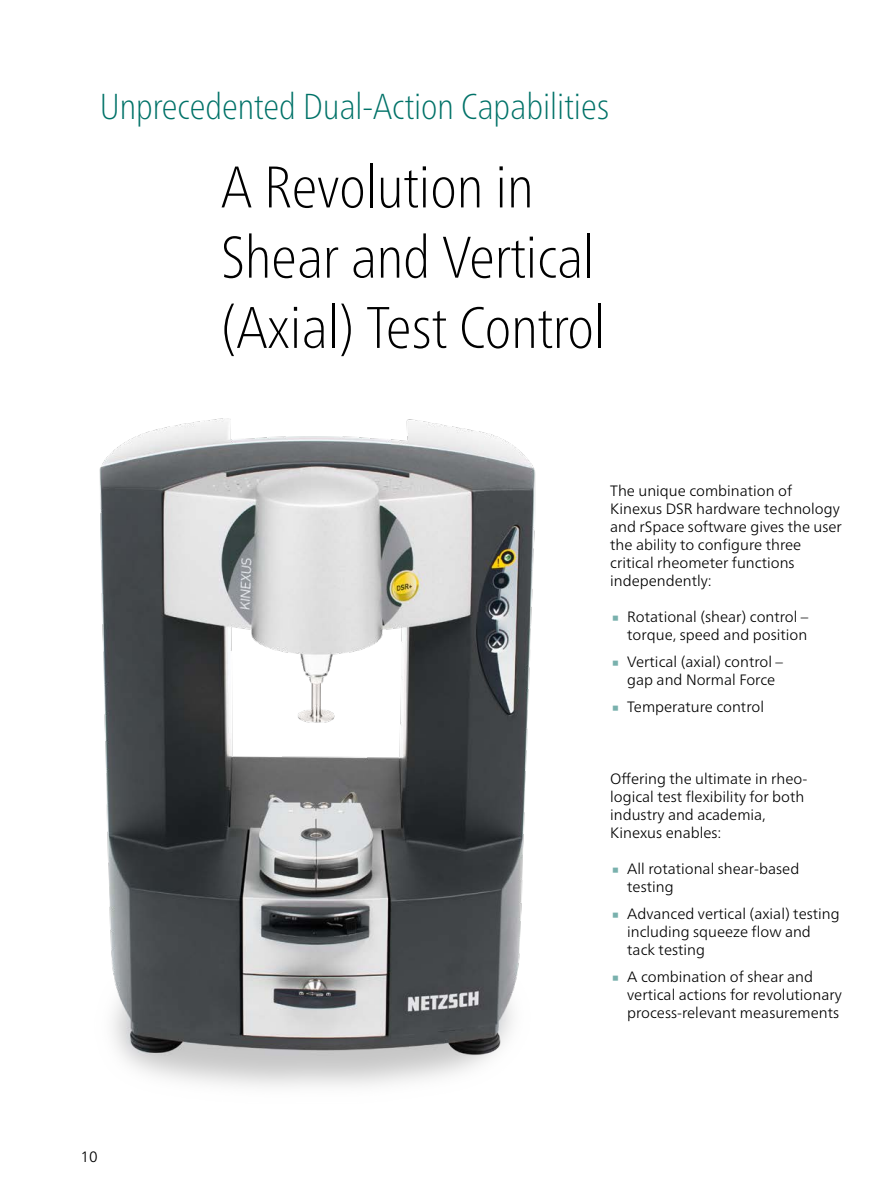
<style>
.page{position:relative;width:893px;height:1191px;background:#fff}
.page>*{position:absolute;margin:0;border:0;box-sizing:border-box;transform-origin:0 0}
.Headline_n{font:100 condensed 58.5px "Frutiger Neue LTW1 G";color:#000}
.t1{font:45px "Frutiger Neue LTW1 G";color:#79b1ad}
.Headline_n-2{font:100 condensed 36px "Frutiger Neue LTW1 G";color:#007268}
.Fließtext_en_n{font:300 15px/18px "Frutiger Neue LTW1 G";color:#000}
</style>
<div class="page">
<img style="left:99px;top:418px;width:437px;height:669px">
<p class="Headline_n-2" style="left:100px;top:80px;width:511px">Unprecedented Dual-Action Capabilities</p>
<p class="Headline_n" style="left:221px;top:145px;width:314px">A Revolution in</p>
<p class="Headline_n" style="left:221px;top:215px;width:375px">Shear and Vertical</p>
<p class="Headline_n" style="left:221px;top:285px;width:386px">(Axial) Test Control</p>
<p class="Fließtext_en_n" style="left:610px;top:481px;width:233px">The unique combination of<br>Kinexus DSR hardware technology and rSpace software gives the user the ability to configure three critical rheometer functions independently:</p>
<p class="t1" style="left:610px;top:587px;width:12px">∙</p>
<p class="Fließtext_en_n" style="left:627px;top:607px;width:183px">Rotational (shear) control – torque, speed and position</p>
<p class="t1" style="left:610px;top:632px;width:12px">∙</p>
<p class="Fließtext_en_n" style="left:627px;top:652px;width:157px">Vertical (axial) control – gap and Normal Force</p>
<p class="t1" style="left:610px;top:677px;width:12px">∙</p>
<p class="Fließtext_en_n" style="left:627px;top:697px;width:138px">Temperature control</p>
<p class="Fließtext_en_n" style="left:81px;top:1147px;width:19px">10</p>
<p class="Fließtext_en_n" style="left:610px;top:769px;width:199px">Offering the ultimate in rheo&shy;logical test flexibility for both industry and academia,<br>Kinexus enables:</p>
<p class="t1" style="left:610px;top:839px;width:12px">∙</p>
<p class="Fließtext_en_n" style="left:627px;top:859px;width:174px">All rotational shear-based testing</p>
<p class="t1" style="left:610px;top:884px;width:12px">∙</p>
<p class="Fließtext_en_n" style="left:627px;top:904px;width:214px">Advanced vertical (axial) testing including squeeze flow and tack testing</p>
<p class="t1" style="left:610px;top:947px;width:12px">∙</p>
<p class="Fließtext_en_n" style="left:627px;top:967px;width:216px">A combination of shear and vertical actions for revolutionary process-relevant measurements</p>
</div>
